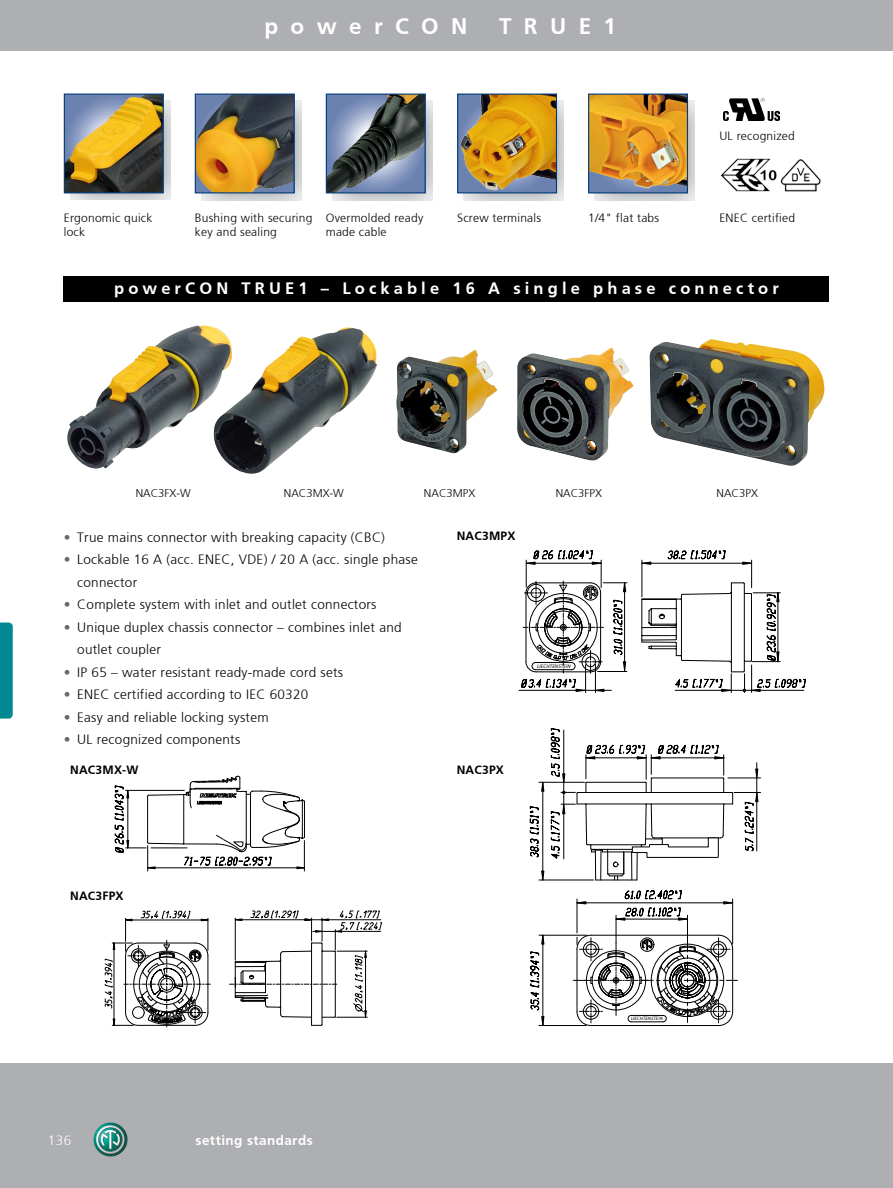
<style>
.page{position:relative;width:893px;height:1188px;background:#fff}
.page>*{position:absolute;margin:0;border:0;box-sizing:border-box;transform-origin:0 0}
.t1{font:700 22.5px "Frutiger";letter-spacing:.55em;color:#fff}
.t2{font:700 16.5px "Frutiger";letter-spacing:.25em;color:#fff}
.t3{font:300 13.5px/22.5px "Frutiger";letter-spacing:.02em;color:#000}
.t4{font:700 13.5px "Frutiger";letter-spacing:.03em;color:#fff}
.t5{font:300 13.5px "Frutiger";color:#fff}
.t6{font:300 12px/14.4px "Frutiger";letter-spacing:.02em;color:#000}
.t7{font:700 12px "Frutiger";letter-spacing:.02em;color:#000}
.t8{font:300 11.25px "Frutiger";color:#000}
.t9{font:italic 10.8px "Proxy 1";color:#000;scale:.74 1}
.t10{font:italic 5.25px "Myriad Pro";letter-spacing:.02em;color:#000}
.t11{font:italic 4.95px "Myriad Pro";letter-spacing:.02em;color:#000}
.s1{color:#68676c}
</style>
<div class="page">
<div style="left:0;top:0;width:893px;height:51px;background:#aeafb2"></div>
<div style="left:0;top:1063px;width:893px;height:125px;background:#aeafb2"></div>
<svg style="left:0;top:623px;width:13px;height:96px"></svg>
<img style="left:94px;top:1123px;width:33px;height:33px">
<div style="left:64px;top:276px;width:765px;height:26px;background:#000"></div>
<img style="left:70px;top:100px;width:100px;height:100px">
<img style="left:66px;top:96px;width:96px;height:95px">
<div style="left:64px;top:94px;width:100px;height:99px;border:1px solid #003c78"></div>
<img style="left:201px;top:100px;width:100px;height:100px">
<img style="left:332px;top:100px;width:100px;height:100px">
<img style="left:464px;top:100px;width:100px;height:100px">
<img style="left:595px;top:100px;width:99px;height:100px">
<img style="left:197px;top:96px;width:96px;height:95px">
<div style="left:195px;top:94px;width:100px;height:99px;border:1px solid #003c78"></div>
<img style="left:328px;top:96px;width:96px;height:95px">
<div style="left:326px;top:94px;width:100px;height:99px;border:1px solid #003c78"></div>
<img style="left:460px;top:96px;width:95px;height:95px">
<div style="left:457px;top:94px;width:100px;height:99px;border:1px solid #003c78"></div>
<img style="left:590px;top:96px;width:96px;height:93px">
<div style="left:588px;top:94px;width:100px;height:99px;border:1px solid #003c78"></div>
<img style="left:233px;top:327px;width:144px;height:147px">
<img style="left:649px;top:339px;width:176px;height:127px">
<img style="left:67px;top:325px;width:166px;height:144px">
<img style="left:396px;top:350px;width:101px;height:104px">
<img style="left:517px;top:348px;width:117px;height:113px">
<svg style="left:114px;top:775px;width:191px;height:96px"></svg>
<hr style="left:519px;top:690px;width:92px;height:1px;background:#000">
<svg style="left:521px;top:550px;width:285px;height:143px"></svg>
<svg style="left:104px;top:911px;width:106px;height:116px"></svg>
<svg style="left:229px;top:911px;width:153px;height:115px"></svg>
<div style="left:139px;top:957px;width:55px;height:55px;border:1px solid #000;border-radius:50%"></div>
<svg style="left:529px;top:728px;width:232px;height:298px"></svg>
<img style="left:720px;top:158px;width:101px;height:34px">
<img style="left:723px;top:99px;width:56px;height:21px">
<h1 class="t1" style="left:264px;top:13px;width:204px">powerCON</h1>
<h1 class="t1" style="left:499px;top:13px;width:119px">TRUE1</h1>
<p class="t6" style="left:719px;top:128px;width:77px">UL recognized</p>
<p class="t6" style="left:64px;top:210px;width:90px">Ergonomic quick lock</p>
<p class="t6" style="left:195px;top:210px;width:119px">Bushing with securing key and sealing</p>
<p class="t6" style="left:326px;top:210px;width:99px">Overmolded ready made cable</p>
<p class="t6" style="left:457px;top:210px;width:86px">Screw terminals</p>
<p class="t6" style="left:588px;top:210px;width:73px">1/4" flat tabs</p>
<p class="t6" style="left:719px;top:210px;width:77px">ENEC certified</p>
<p class="t2" style="left:114px;top:278px;width:666px">powerCON TRUE1 – Lockable 16 A single phase connector</p>
<p class="t8" style="left:136px;top:487px;width:57px">NAC3FX-W</p>
<p class="t8" style="left:284px;top:487px;width:62px">NAC3MX-W</p>
<p class="t8" style="left:424px;top:487px;width:53px">NAC3MPX</p>
<p class="t8" style="left:556px;top:487px;width:48px">NAC3FPX</p>
<p class="t8" style="left:717px;top:487px;width:43px">NAC3PX</p>
<p class="t3" style="left:64px;top:526px;width:323px"><span class="s1">•</span> True mains connector with breaking capacity (CBC)</p>
<p class="t3" style="left:77px;top:548px;width:342px;text-indent:-14px"><span class="s1">•</span> Lockable 16 A (acc. ENEC, VDE) / 20 A (acc. single phase connector</p>
<p class="t3" style="left:64px;top:593px;width:314px"><span class="s1">•</span> Complete system with inlet and outlet connectors</p>
<p class="t3" style="left:77px;top:616px;width:326px;text-indent:-14px"><span class="s1">•</span> Unique duplex chassis connector – combines inlet and outlet coupler</p>
<p class="t3" style="left:64px;top:661px;width:281px"><span class="s1">•</span> IP 65 – water resistant ready-made cord sets</p>
<p class="t3" style="left:64px;top:683px;width:246px"><span class="s1">•</span> ENEC certified according to IEC 60320</p>
<p class="t3" style="left:64px;top:706px;width:206px"><span class="s1">•</span> Easy and reliable locking system</p>
<p class="t3" style="left:64px;top:728px;width:178px"><span class="s1">•</span> UL recognized components</p>
<p class="t9" style="left:66px;top:682px;width:72px">81.1 [3.19“]</p>
<p class="t7" style="left:70px;top:763px;width:70px">NAC3MX-W</p>
<p class="t7" style="left:457px;top:529px;width:60px">NAC3MPX</p>
<p class="t10" style="left:537px;top:663px;width:35px">LIECHTENSTEIN</p>
<p class="t7" style="left:457px;top:763px;width:49px">NAC3PX</p>
<p class="t7" style="left:70px;top:889px;width:55px">NAC3FPX</p>
<p class="t5" style="left:48px;top:1132px;width:25px">136</p>
<p class="t4" style="left:196px;top:1132px;width:119px">setting standards</p>
<p class="t11" style="left:631px;top:1016px;width:33px">LIECHTENSTEIN</p>
</div>
